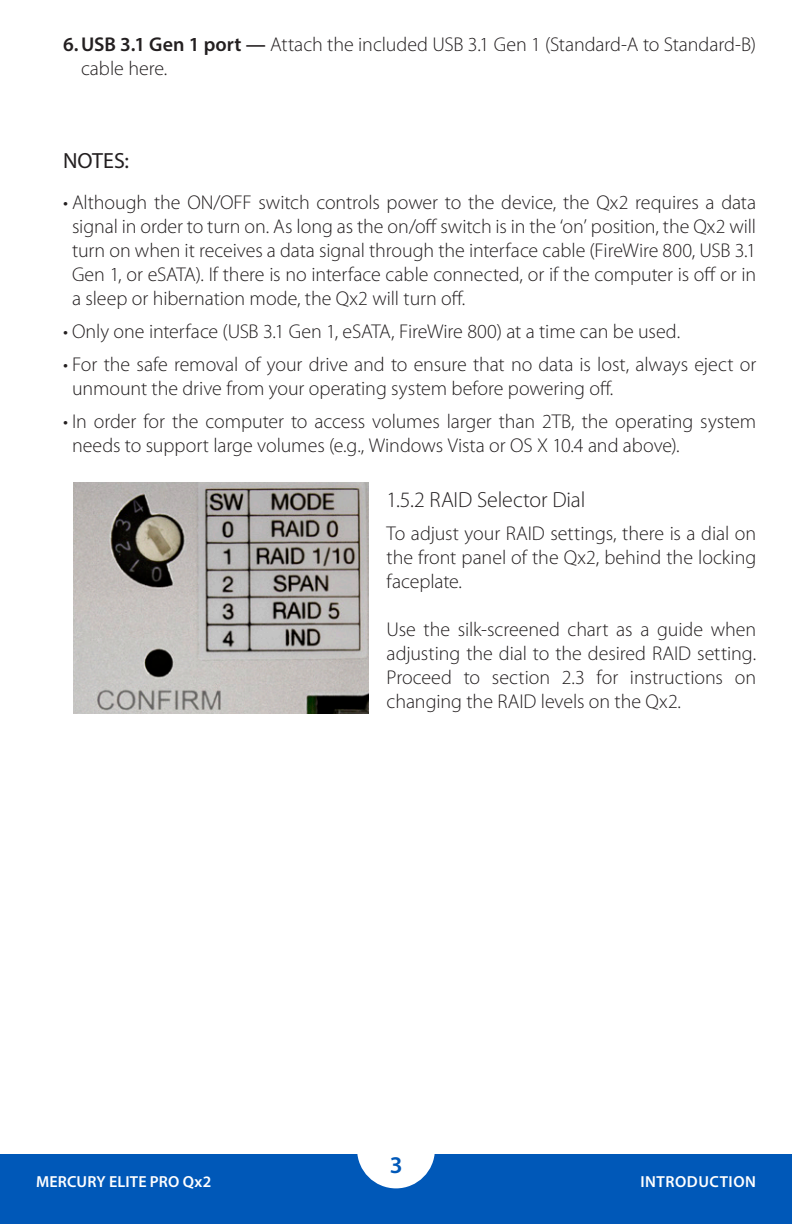
<style>
.page{position:relative;width:792px;height:1224px;background:#fff}
.page>*{position:absolute;margin:0;border:0;box-sizing:border-box;transform-origin:0 0}
.t1{font:600 24px "Myriad Pro";color:#0058b8}
.t2{font:300 22px "Myriad Pro";letter-spacing:-.005em;color:#231f20}
.Subhead_Paragraph{font:22px "Myriad Pro";color:#231f20}
.t3{font:300 20px/24px "Myriad Pro";letter-spacing:-.005em;color:#231f20}
.t4{font:600 16px "Myriad Pro";letter-spacing:.025em;color:#fff}
.s1{font-weight:600}
</style>
<div class="page">
<div style="left:0;top:1155px;width:792px;height:69px;background:#0058b8"></div>
<div style="left:357px;top:1111px;width:78px;height:77px;background:#fff;border-radius:50%"></div>
<img style="left:73px;top:482px;width:296px;height:231px">
<p class="t3" style="left:81px;top:33px;width:677px;text-indent:-18px"><span class="s1">6.USB 3.1 Gen 1 port —</span> Attach the included USB 3.1 Gen 1 (Standard-A to Standard-B) cable here.</p>
<p class="Subhead_Paragraph" style="left:63px;top:147px;width:68px">NOTES:</p>
<p class="t3" style="left:72px;top:191px;width:686px;text-align:justify;text-indent:-9px">• Although the ON/OFF switch controls power to the device, the Qx2 requires a data signal in order to turn on. As long as the on/off switch is in the ‘on’ position, the Qx2 will turn on when it receives a data signal through the interface cable (FireWire 800, USB 3.1<br>Gen 1, or eSATA). If there is no interface cable connected, or if the computer is off or in a sleep or hibernation mode, the Qx2 will turn off.</p>
<p class="t3" style="left:63px;top:320px;width:619px">• Only one interface (USB 3.1 Gen 1, eSATA, FireWire 800) at a time can be used.</p>
<p class="t3" style="left:72px;top:353px;width:686px;text-indent:-9px">• For the safe removal of your drive and to ensure that no data is lost, always eject or unmount the drive from your operating system before powering off.</p>
<p class="t3" style="left:72px;top:410px;width:686px;text-indent:-9px">• In order for the computer to access volumes larger than 2TB, the operating system needs to support large volumes (e.g., Windows Vista or OS X 10.4 and above).</p>
<p class="t2" style="left:387px;top:488px;width:200px">1.5.2 RAID Selector Dial</p>
<p class="t3" style="left:387px;top:522px;width:371px;text-align:justify">To adjust your RAID settings, there is a dial on the front panel of the Qx2, behind the locking faceplate.</p>
<p class="t3" style="left:387px;top:618px;width:371px;text-align:justify">Use the silk-screened chart as a guide when adjusting the dial to the desired RAID setting.<br>Proceed to section 2.3 for instructions on changing the RAID levels on the Qx2.</p>
<p class="t1" style="left:390px;top:1150px;width:14px">3</p>
<p class="t4" style="left:36px;top:1171px;width:177px">MERCURY ELITE PRO Qx2</p>
<p class="t4" style="left:641px;top:1171px;width:117px">INTRODUCTION</p>
</div>
